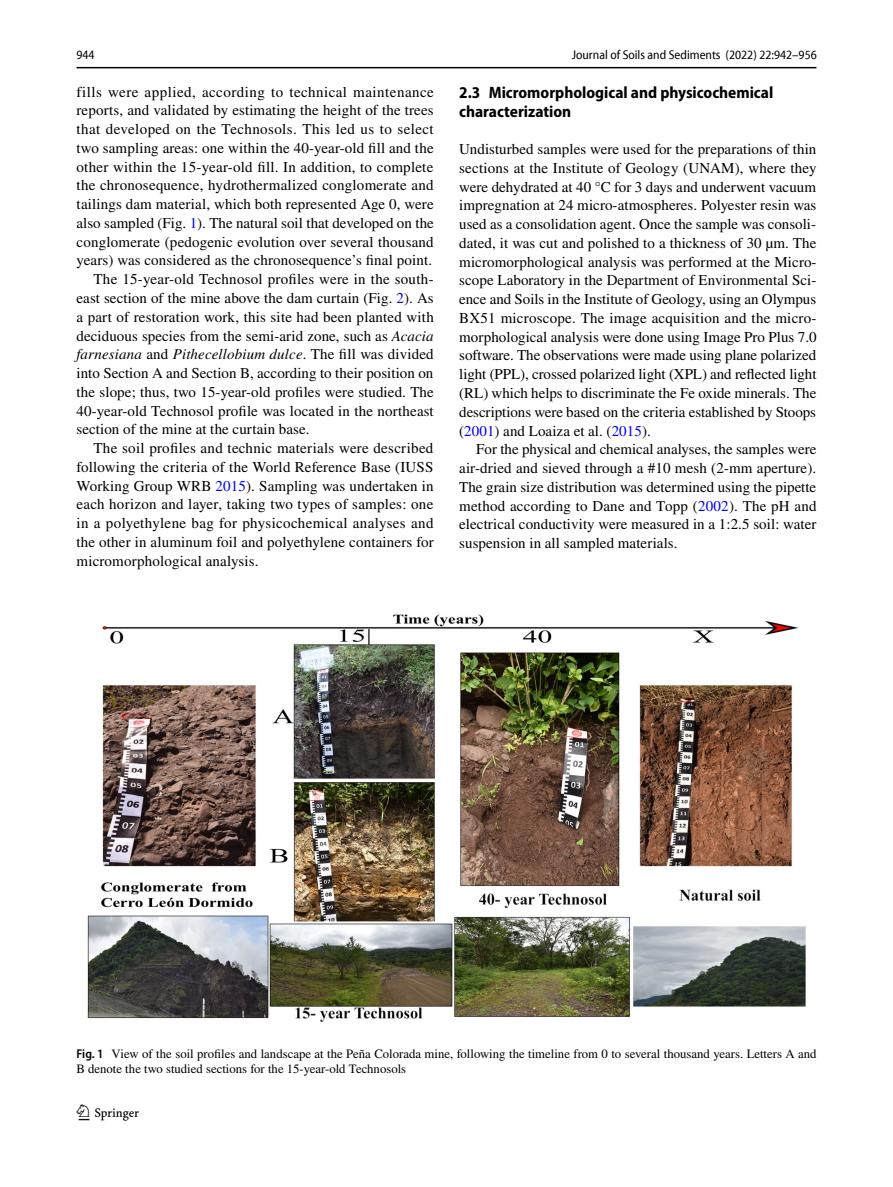
<style>
.page{position:relative;width:893px;height:1187px;background:#fff}
.page>*{position:absolute;margin:0;border:0;box-sizing:border-box;transform-origin:0 0}
.t1{font:22.5px "Springnew Regular 2";color:#000}
.t2{font:700 semi-condensed 16.5px/18.8px "Myriad Pro";color:#000}
.t3{font:15px/18.8px "STIX";letter-spacing:.01em;color:#000;text-align:justify}
.t4{font:italic 15px "STIX";letter-spacing:.01em;color:#000}
.t5{font:15px "STIX";letter-spacing:.03em;color:#000}
.t6{font:12.75px/15px "STIX";color:#000}
.t7{font:semi-condensed 12.75px "Myriad Pro Unic";color:#000}
.s1{color:#00f}
.s2{font-style:italic}
.s3{font-style:normal}
.s4{font-family:"Myriad Pro";font-weight:600;font-stretch:semi-condensed}
</style>
<div class="page">
<hr style="left:77px;top:67px;width:739px;height:1px;background:#000">
<img style="left:87px;top:614px;width:719px;height:408px">
<p class="t7" style="left:77px;top:50px;width:20px">944</p>
<p class="t7" style="left:572px;top:50px;width:246px">Journal of Soils and Sediments (2022) 22:942–956</p>
<p class="t5" style="left:77px;top:81px;width:359px">fills were applied, according to technical maintenance</p>
<p class="t3" style="left:77px;top:102px;width:359px">reports, and validated by estimating the height of the trees</p>
<p class="t3" style="left:77px;top:121px;width:359px">that developed on the Technosols. This led us to select</p>
<p class="t3" style="left:77px;top:139px;width:359px">two sampling areas: one within the 40-year-old fill and the</p>
<p class="t3" style="left:77px;top:158px;width:358px">other within the 15-year-old fill. In addition, to complete</p>
<p class="t3" style="left:77px;top:177px;width:359px">the chronosequence, hydrothermalized conglomerate and</p>
<p class="t3" style="left:77px;top:196px;width:359px">tailings dam material, which both represented Age 0, were</p>
<p class="t3" style="left:77px;top:214px;width:359px">also sampled (Fig. <span class="s1">1</span>). The natural soil that developed on the</p>
<p class="t3" style="left:77px;top:233px;width:359px">conglomerate (pedogenic evolution over several thousand</p>
<p class="t3" style="left:77px;top:252px;width:357px">years) was considered as the chronosequence’s final point.</p>
<p class="t3" style="left:94px;top:271px;width:342px">The 15-year-old Technosol profiles were in the south-</p>
<p class="t3" style="left:77px;top:289px;width:359px">east section of the mine above the dam curtain (Fig. <span class="s1">2</span>). As</p>
<p class="t3" style="left:77px;top:308px;width:359px">a part of restoration work, this site had been planted with</p>
<p class="t3" style="left:77px;top:327px;width:359px">deciduous species from the semi-arid zone, such as <span class="s2">Acacia</span></p>
<p class="t4" style="left:77px;top:344px;width:359px">farnesiana <span class="s3">and</span> Pithecellobium dulce<span class="s3">. The fill was divided</span></p>
<p class="t3" style="left:77px;top:364px;width:358px">into Section A and Section B, according to their position on</p>
<p class="t3" style="left:77px;top:383px;width:359px">the slope; thus, two 15-year-old profiles were studied. The</p>
<p class="t3" style="left:77px;top:402px;width:359px">40-year-old Technosol profile was located in the northeast</p>
<p class="t3" style="left:77px;top:421px;width:235px">section of the mine at the curtain base.</p>
<p class="t3" style="left:94px;top:439px;width:341px">The soil profiles and technic materials were described</p>
<p class="t3" style="left:77px;top:458px;width:358px">following the criteria of the World Reference Base (IUSS</p>
<p class="t3" style="left:77px;top:477px;width:359px">Working Group WRB <span class="s1">2015</span>). Sampling was undertaken in</p>
<p class="t3" style="left:77px;top:496px;width:358px">each horizon and layer, taking two types of samples: one</p>
<p class="t3" style="left:77px;top:514px;width:358px">in a polyethylene bag for physicochemical analyses and</p>
<p class="t3" style="left:77px;top:533px;width:359px">the other in aluminum foil and polyethylene containers for</p>
<p class="t3" style="left:77px;top:552px;width:183px">micromorphological analysis.</p>
<p class="t2" style="left:459px;top:83px;width:316px">2.3 Micromorphological and physicochemical characterization</p>
<p class="t3" style="left:459px;top:141px;width:359px">Undisturbed samples were used for the preparations of thin sections at the Institute of Geology (UNAM), where they were dehydrated at 40 °C for 3 days and underwent vacuum impregnation at 24 micro-atmospheres. Polyester resin was used as a consolidation agent. Once the sample was consoli&shy;dated, it was cut and polished to a thickness of 30 µm. The micromorphological analysis was performed at the Micro&shy;scope Laboratory in the Department of Environmental Sci&shy;ence and Soils in the Institute of Geology, using an Olympus BX51 microscope. The image acquisition and the micro&shy;morphological analysis were done using Image Pro Plus 7.0 software. The observations were made using plane polarized light (PPL), crossed polarized light (XPL) and reflected light (RL) which helps to discriminate the Fe oxide minerals. The descriptions were based on the criteria established by Stoops (<span class="s1">2001</span>) and Loaiza et al. (<span class="s1">2015</span>).</p>
<p class="t3" style="left:459px;top:441px;width:359px;text-indent:17px">For the physical and chemical analyses, the samples were air-dried and sieved through a #10 mesh (2-mm aperture).<br>The grain size distribution was determined using the pipette method according to Dane and Topp (<span class="s1">2002</span>). The pH and electrical conductivity were measured in a 1:2.5 soil: water suspension in all sampled materials.</p>
<p class="t6" style="left:77px;top:1047px;width:741px"><span class="s4">Fig. 1</span> View of the soil profiles and landscape at the Peña Colorada mine, following the timeline from 0 to several thousand years. Letters A and<br>B denote the two studied sections for the 15-year-old Technosols</p>
<h1 class="t1" style="left:79px;top:1104px;width:62px">1 3</h1>
</div>
